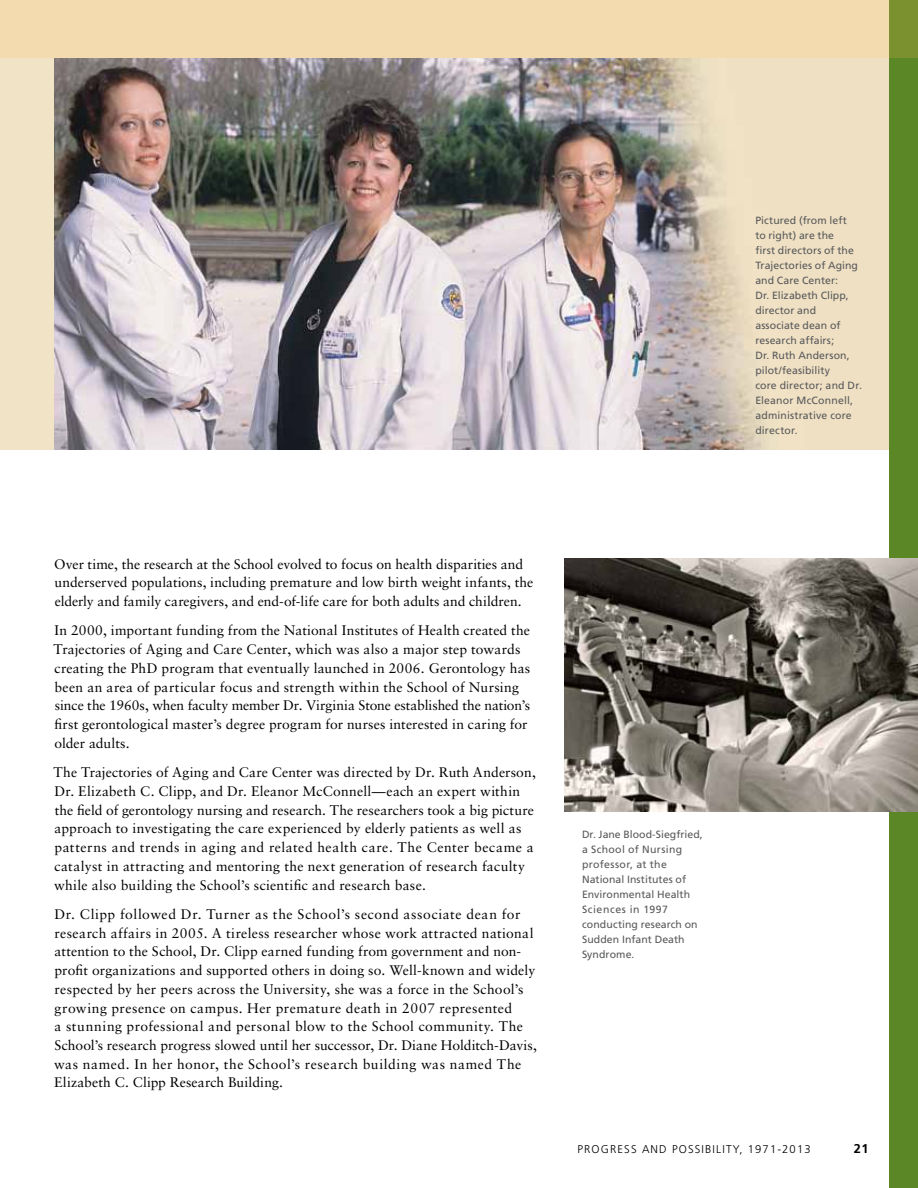
<style>
.page{position:relative;width:918px;height:1188px;background:#fff}
.page>*{position:absolute;margin:0;border:0;box-sizing:border-box;transform-origin:0 0}
.t1{font:13.8px/18.8px "Sabon LT Std";letter-spacing:.015em;color:#000}
.t2{font:700 12.75px "Frutiger";color:#000}
.t3{font:300 11.25px "Frutiger";letter-spacing:.1em;color:#000}
.t4{font:10.5px/15px "Frutiger";letter-spacing:.01em;color:#58595b}
</style>
<div class="page">
<div style="left:0;top:0;width:909px;height:450px;background:#f1e3c5"></div>
<img style="left:54px;top:58px;width:836px;height:392px">
<div style="left:890px;top:0;width:28px;height:1188px;background:#5c8727"></div>
<div style="left:0;top:0;width:918px;height:58px;background:#f3dbaf"></div>
<img style="left:565px;top:558px;width:353px;height:254px">
<p class="t4" style="left:755px;top:213px;width:108px">Pictured (from left<br>to right) are the<br>first directors of the<br>Trajectories of Aging and Care Center:<br>Dr. Elizabeth Clipp, director and associate dean of research affairs;<br>Dr. Ruth Anderson, pilot/feasibility<br>core director; and Dr.<br>Eleanor McConnell, administrative core director.</p>
<p class="t1" style="left:54px;top:554px;width:481px">Over time, the research at the School evolved to focus on health disparities and underserved populations, including premature and low birth weight infants, the elderly and family caregivers, and end-of-life care for both adults and children.</p>
<p class="t1" style="left:54px;top:621px;width:478px">In 2000, important funding from the National Institutes of Health created the Trajectories of Aging and Care Center, which was also a major step towards creating the PhD program that eventually launched in 2006. Gerontology has been an area of particular focus and strength within the School of Nursing since the 1960s, when faculty member Dr. Virginia Stone established the nation’s first gerontological master’s degree program for nurses interested in caring for older adults.</p>
<p class="t1" style="left:54px;top:763px;width:484px">The Trajectories of Aging and Care Center was directed by Dr. Ruth Anderson, Dr. Elizabeth C. Clipp, and Dr. Eleanor McConnell—each an expert within the field of gerontology nursing and research. The researchers took a big picture approach to investigating the care experienced by elderly patients as well as patterns and trends in aging and related health care. The Center became a catalyst in attracting and mentoring the next generation of research faculty while also building the School’s scientific and research base.</p>
<p class="t1" style="left:54px;top:904px;width:484px">Dr. Clipp followed Dr. Turner as the School’s second associate dean for research affairs in 2005. A tireless researcher whose work attracted national attention to the School, Dr. Clipp earned funding from government and non&shy;profit organizations and supported others in doing so. Well-known and widely respected by her peers across the University, she was a force in the School’s growing presence on campus. Her premature death in 2007 represented<br>a stunning professional and personal blow to the School community. The School’s research progress slowed until her successor, Dr. Diane Holditch-Davis, was named. In her honor, the School’s research building was named The Elizabeth C. Clipp Research Building.</p>
<p class="t4" style="left:582px;top:827px;width:122px">Dr. Jane Blood-Siegfried, a School of N ursing professor, at the<br>National I nstitutes of<br>Environmental Health<br>Sciences in 1997 conducting research on<br>Sudden I nfant Death<br>Syndrome.</p>
<p class="t3" style="left:578px;top:1142px;width:235px">PROGRESS AND POSSIBILITY, 1971-2013</p>
<p class="t2" style="left:854px;top:1141px;width:16px">21</p>
</div>
